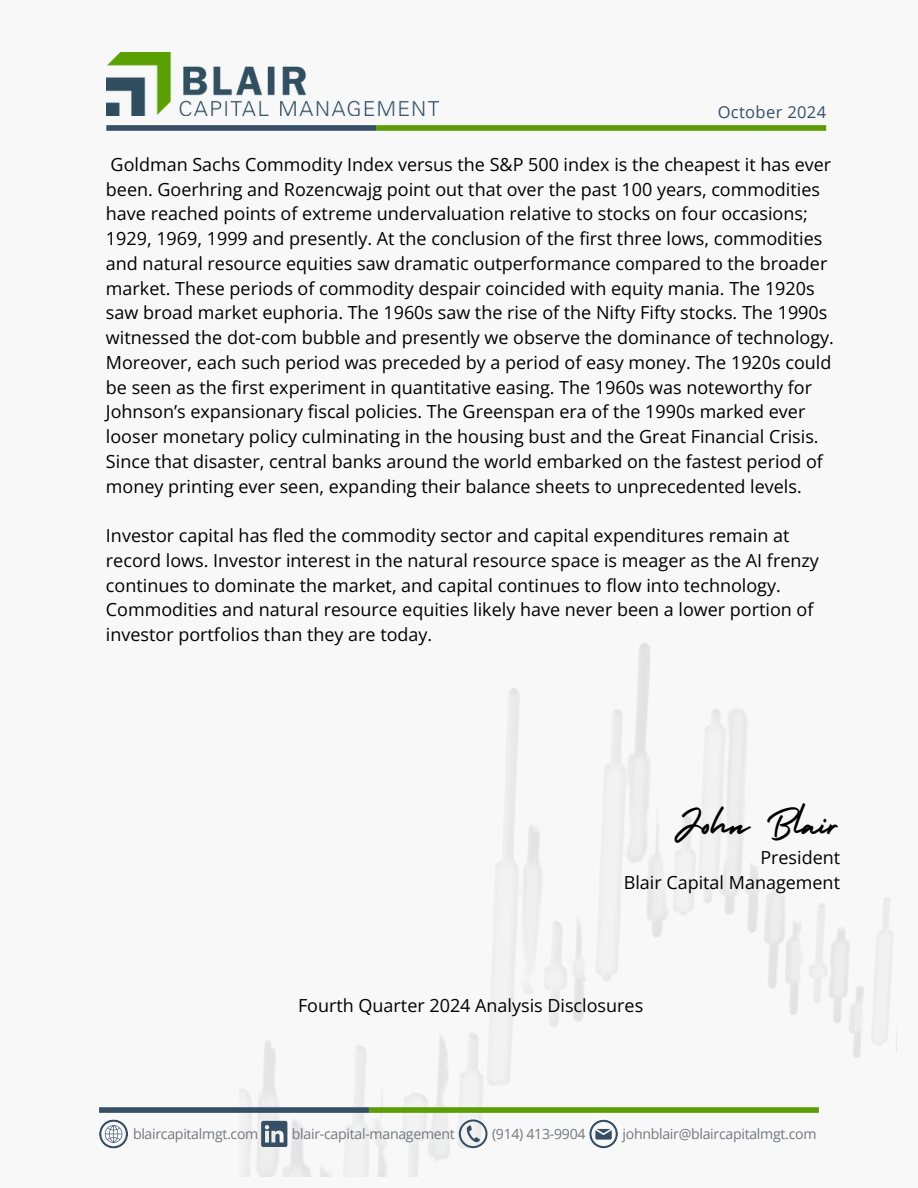
<style>
.page{position:relative;width:918px;height:1188px;background:#f8f8f8}
.page>*{position:absolute;margin:0;border:0;box-sizing:border-box;transform-origin:0 0}
.t1{font:43.05px "Holiday";color:#000}
.t2{font:18px/24.8px "Open Sans";color:#000}
.t3{font:16.5px "Open Sans";letter-spacing:.02em;color:#364f65}
.t4{font:14.1px "Open Sans";letter-spacing:-.02em;color:#73777b}
</style>
<div class="page">
<div style="left:376px;top:125px;width:450px;height:6px;background:#5c9c05"></div>
<div style="left:106px;top:125px;width:270px;height:6px;background:#364f65"></div>
<img style="left:106px;top:53px;width:332px;height:63px">
<div style="left:369px;top:1107px;width:450px;height:6px;background:#5c9c05"></div>
<div style="left:99px;top:1107px;width:270px;height:6px;background:#364f65"></div>
<svg style="left:459px;top:1119px;width:29px;height:29px"></svg>
<svg style="left:589px;top:1120px;width:29px;height:28px"></svg>
<svg style="left:99px;top:1119px;width:29px;height:29px"></svg>
<svg style="left:261px;top:1121px;width:26px;height:26px"></svg>
<h2 class="t3" style="left:718px;top:101px;width:110px">October 2024</h2>
<h1 class="t2" style="left:106px;top:152px;width:729px">Goldman Sachs Commodity Index versus the S&amp;P 500 index is the cheapest it has ever been. Goerhring and Rozencwajg point out that over the past 100 years, commodities have reached points of extreme undervaluation relative to stocks on four occasions; 1929, 1969, 1999 and presently. At the conclusion of the first three lows, commodities and natural resource equities saw dramatic outperformance compared to the broader market. These periods of commodity despair coincided with equity mania. The 1920s saw broad market euphoria. The 1960s saw the rise of the Nifty Fifty stocks. The 1990s witnessed the dot-com bubble and presently we observe the dominance of technology.<br>Moreover, each such period was preceded by a period of easy money. The 1920s could be seen as the first experiment in quantitative easing. The 1960s was noteworthy for Johnson’s expansionary fiscal policies. The Greenspan era of the 1990s marked ever looser monetary policy culminating in the housing bust and the Great Financial Crisis.<br>Since that disaster, central banks around the world embarked on the fastest period of money printing ever seen, expanding their balance sheets to unprecedented levels.</h1>
<p class="t2" style="left:106px;top:523px;width:714px">Investor capital has fled the commodity sector and capital expenditures remain at record lows. Investor interest in the natural resource space is meager as the AI frenzy continues to dominate the market, and capital continues to flow into technology.<br>Commodities and natural resource equities likely have never been a lower portion of investor portfolios than they are today.</p>
<p class="t1" style="left:674px;top:791px;width:168px">John Blair</p>
<p class="t2" style="left:624px;top:845px;width:218px;text-align:right">President<br>Blair Capital Management</p>
<p class="t2" style="left:298px;top:993px;width:347px">Fourth Quarter 2024 Analysis Disclosures</p>
<h2 class="t4" style="left:133px;top:1124px;width:127px">blaircapitalmgt.com</h2>
<h2 class="t4" style="left:292px;top:1124px;width:164px">blair-capital-management</h2>
<h2 class="t4" style="left:492px;top:1124px;width:95px">(914) 413-9904</h2>
<h2 class="t4" style="left:622px;top:1124px;width:196px">johnblair@blaircapitalmgt.com</h2>
</div>
